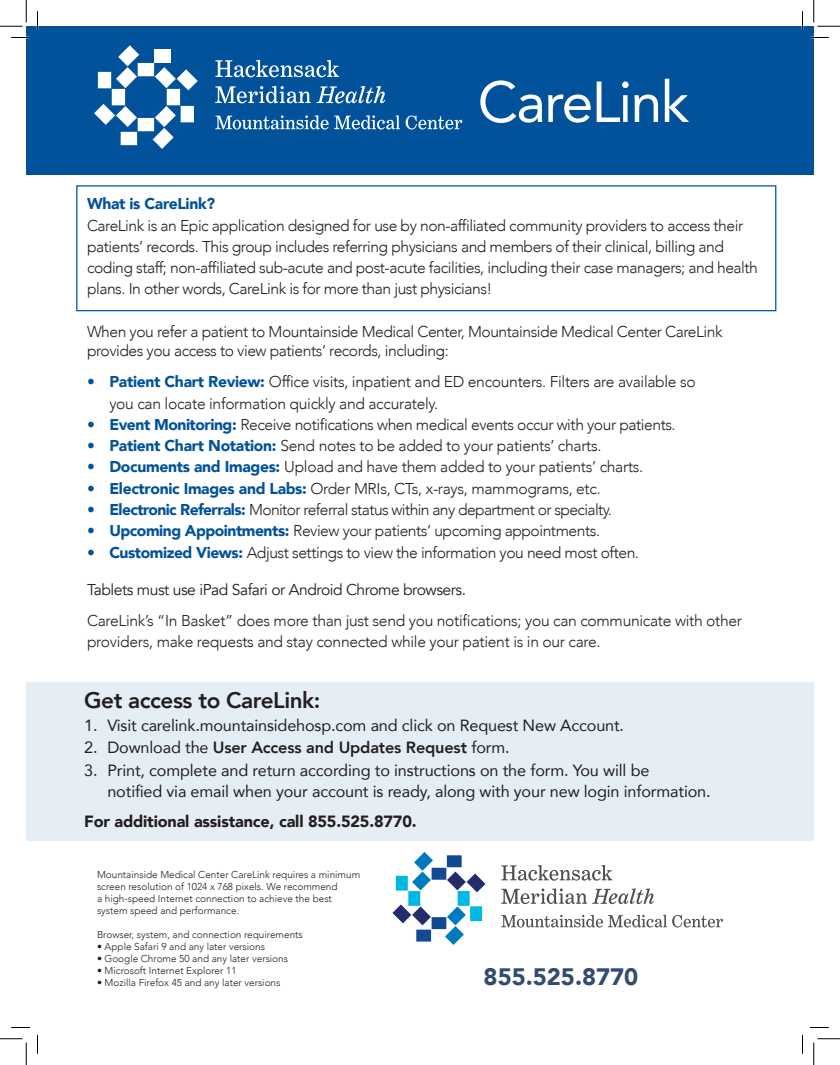
<style>
.page{position:relative;width:840px;height:1065px;background:#fff}
.page>*{position:absolute;margin:0;border:0;box-sizing:border-box;transform-origin:0 0}
.t1{font:57.25px "Avenir";letter-spacing:-.03em;color:#fff}
.t2{font:900 23.75px "Avenir";color:#314c6f}
.t3{font:800 22.5px "Avenir";letter-spacing:-.02em;color:#231f20}
.t4{font:16.25px/21.2px "Avenir";letter-spacing:-.01em;color:#231f20}
.t5{font:800 16.25px "Avenir";letter-spacing:-.01em;color:#231f20}
.t6{font:900 16.25px "Avenir";letter-spacing:-.01em;color:#231f20}
.t7{font:300 15.62px/21px "Avenir";letter-spacing:-.03em;color:#231f20}
.t8{font:15.62px "Avenir";letter-spacing:-.03em;color:#231f20}
.t9{font:900 15.62px "Avenir";letter-spacing:-.02em;color:#01529b}
.t10{font:300 10px/12px "Avenir";color:#231f20}
.s1{font-weight:900;color:#01529b}
.s2{font-weight:900;color:#01529a}
.s3{font-weight:400}
</style>
<div class="page">
<div style="left:26px;top:26px;width:788px;height:148px;background:#01529b"></div>
<div style="left:26px;top:682px;width:788px;height:158px;background:#e6eef5"></div>
<svg style="left:215px;top:115px;width:185px;height:15px"></svg>
<svg style="left:406px;top:115px;width:56px;height:15px"></svg>
<div style="left:138px;top:63px;width:16px;height:13px;background:#fff"></div>
<div style="left:155px;top:49px;width:16px;height:13px;background:#fff"></div>
<svg style="left:116px;top:45px;width:23px;height:43px"></svg>
<div style="left:112px;top:89px;width:13px;height:16px;background:#fff"></div>
<div style="left:98px;top:72px;width:13px;height:16px;background:#fff"></div>
<svg style="left:94px;top:104px;width:43px;height:23px"></svg>
<div style="left:138px;top:118px;width:16px;height:13px;background:#fff"></div>
<div style="left:121px;top:132px;width:16px;height:13px;background:#fff"></div>
<svg style="left:153px;top:106px;width:23px;height:43px"></svg>
<div style="left:181px;top:106px;width:13px;height:16px;background:#fff"></div>
<div style="left:167px;top:89px;width:13px;height:16px;background:#fff"></div>
<svg style="left:155px;top:67px;width:43px;height:23px"></svg>
<svg style="left:215px;top:60px;width:124px;height:17px"></svg>
<svg style="left:215px;top:86px;width:170px;height:17px"></svg>
<div style="left:76px;top:185px;width:700px;height:126px;border:1px solid #01529b"></div>
<svg style="left:501px;top:915px;width:222px;height:13px"></svg>
<div style="left:432px;top:868px;width:14px;height:12px;background:#124992"></div>
<div style="left:447px;top:855px;width:15px;height:12px;background:#124992"></div>
<svg style="left:412px;top:852px;width:21px;height:38px"></svg>
<div style="left:408px;top:891px;width:12px;height:15px;background:#00b8e5"></div>
<div style="left:396px;top:876px;width:12px;height:15px;background:#00b8e5"></div>
<svg style="left:392px;top:904px;width:39px;height:21px"></svg>
<div style="left:432px;top:917px;width:14px;height:12px;background:#124992"></div>
<div style="left:416px;top:930px;width:15px;height:12px;background:#124992"></div>
<svg style="left:445px;top:906px;width:21px;height:39px"></svg>
<div style="left:470px;top:906px;width:12px;height:15px;background:#00b8e5"></div>
<div style="left:458px;top:891px;width:12px;height:15px;background:#00b8e5"></div>
<svg style="left:447px;top:872px;width:39px;height:20px"></svg>
<svg style="left:501px;top:865px;width:111px;height:16px"></svg>
<svg style="left:501px;top:888px;width:153px;height:16px"></svg>
<svg style="left:11px;top:37px;width:19px;height:1px"></svg>
<svg style="left:810px;top:37px;width:19px;height:1px"></svg>
<svg style="left:11px;top:1027px;width:19px;height:1px"></svg>
<svg style="left:810px;top:1027px;width:19px;height:1px"></svg>
<svg style="left:37px;top:11px;width:1px;height:19px"></svg>
<svg style="left:37px;top:1035px;width:1px;height:19px"></svg>
<svg style="left:802px;top:11px;width:1px;height:19px"></svg>
<svg style="left:802px;top:1035px;width:1px;height:19px"></svg>
<svg style="left:0;top:0;width:27px;height:27px"></svg>
<svg style="left:0;top:1039px;width:27px;height:26px"></svg>
<svg style="left:814px;top:0;width:26px;height:27px"></svg>
<svg style="left:814px;top:1039px;width:26px;height:26px"></svg>
<h1 class="t1" style="left:478px;top:78px;width:213px">CareLink</h1>
<p class="t9" style="left:87px;top:197px;width:130px">What is CareLink?</p>
<p class="t7" style="left:87px;top:215px;width:673px">CareLink is an Epic application designed for use by non-affiliated community providers to access their patients’ records. This group includes referring physicians and members of their clinical, billing and coding staff; non-affiliated sub-acute and post-acute facilities, including their case managers; and health plans. In other words, CareLink is for more than just physicians!</p>
<p class="t7" style="left:87px;top:323px;width:637px;line-height:18.8px">When you refer a patient to Mountainside Medical Center, Mountainside Medical Center CareLink provides you access to view patients’ records, including:</p>
<p class="t7" style="left:109px;top:371px;width:588px;text-indent:-22px"><span class="s1">• Patient Chart Review:</span> Office visits, inpatient and ED encounters. Filters are available so you can locate information quickly and accurately.</p>
<p class="t7" style="left:87px;top:414px;width:590px"><span class="s2">• Event Monitoring:</span> Receive notifications when medical events occur with your patients.</p>
<p class="t7" style="left:87px;top:435px;width:516px"><span class="s2">• Patient Chart Notation:</span> Send notes to be added to your patients’ charts.</p>
<p class="t7" style="left:87px;top:457px;width:558px"><span class="s2">• Documents and Images:</span> Upload and have them added to your patients’ charts.</p>
<p class="t7" style="left:87px;top:478px;width:515px"><span class="s2">• Electronic Images and Labs:</span> Order MRIs, CTs, x-rays, mammograms, etc.</p>
<p class="t7" style="left:87px;top:499px;width:527px"><span class="s2">• Electronic Referrals:</span> Monitor referral status within any department or specialty.</p>
<p class="t7" style="left:87px;top:520px;width:515px"><span class="s2">• Upcoming Appointments:</span> Review your patients’ upcoming appointments.</p>
<p class="t7" style="left:87px;top:542px;width:554px"><span class="s2">• Customized Views:</span> Adjust settings to view the information you need most often.</p>
<p class="t8" style="left:87px;top:580px;width:381px">Tablets must use iPad Safari or Android Chrome browsers.</p>
<p class="t7" style="left:87px;top:610px;width:657px">CareLink’s “In Basket” does more than just send you notifications; you can communicate with other providers, make requests and stay connected while your patient is in our care.</p>
<h3 class="t3" style="left:84px;top:691px;width:238px">Get access to CareLink:</h3>
<p class="t4" style="left:84px;top:716px;width:541px">1. Visit carelink.mountainsidehosp.com and click on Request New Account.</p>
<p class="t5" style="left:84px;top:741px;width:427px"><span class="s3">2. Download the</span> User Access and Updates Request <span class="s3">form.</span></p>
<p class="t4" style="left:107px;top:761px;width:605px;text-indent:-23px">3. Print, complete and return according to instructions on the form. You will be<br>notified via email when your account is ready, along with your new login information.</p>
<p class="t6" style="left:84px;top:815px;width:334px">For additional assistance, call 855.525.8770.</p>
<p class="t10" style="left:97px;top:868px;width:265px">Mountainside Medical Center CareLink requires a minimum screen resolution of 1024 x 768 pixels. We recommend<br>a high-speed Internet connection to achieve the best system speed and performance.</p>
<p class="t10" style="left:97px;top:928px;width:207px">Browser, system, and connection requirements</p>
<p class="t10" style="left:97px;top:940px;width:170px">• Apple Safari 9 and any later versions</p>
<p class="t10" style="left:97px;top:952px;width:193px">• Google Chrome 50 and any later versions</p>
<p class="t10" style="left:97px;top:964px;width:141px">• Microsoft Internet Explorer 11</p>
<p class="t10" style="left:97px;top:976px;width:185px">• Mozilla Firefox 45 and any later versions</p>
<h2 class="t2" style="left:484px;top:966px;width:156px">855.525.8770</h2>
</div>
